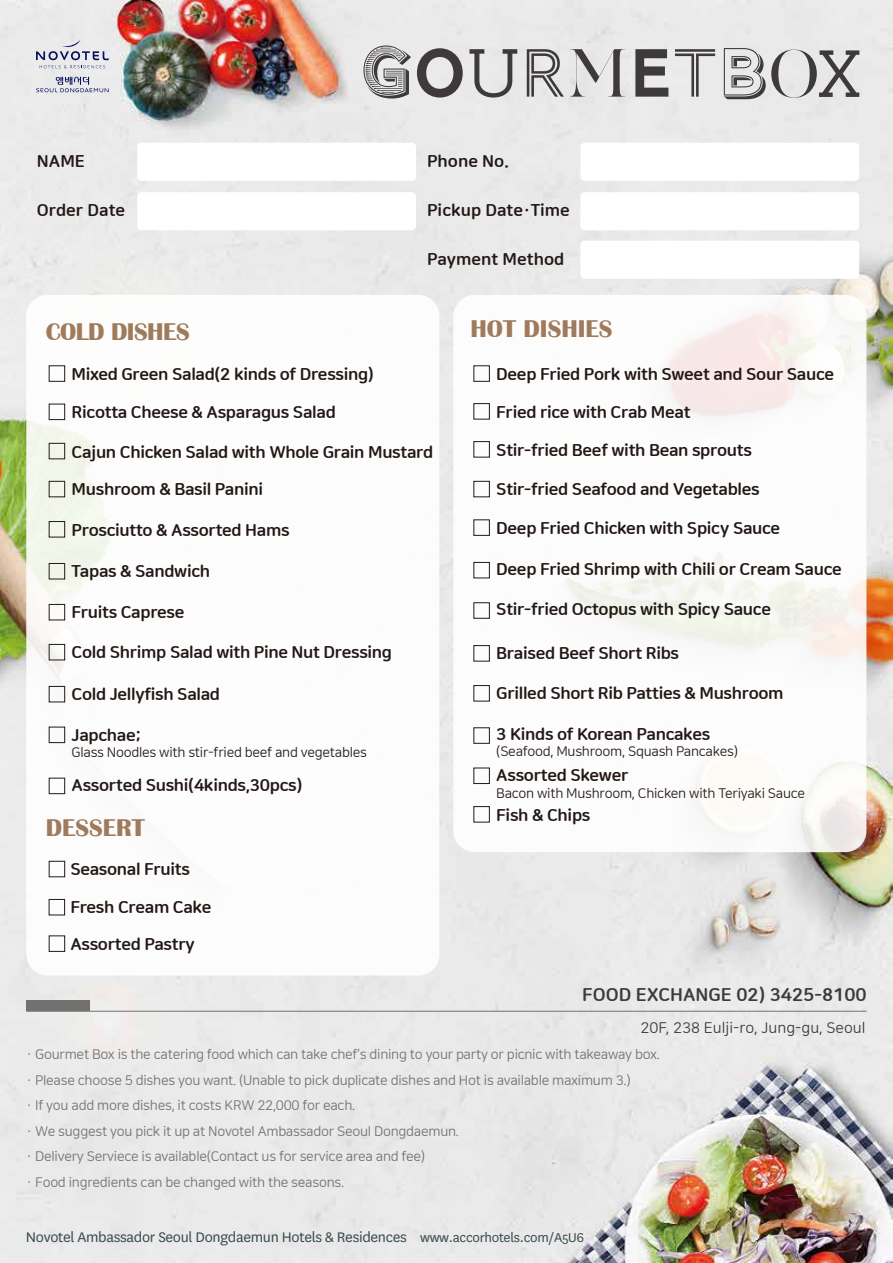
<style>
.page{position:relative;width:893px;height:1263px;background:#fff}
.page>*{position:absolute;margin:0;border:0;box-sizing:border-box;transform-origin:0 0}
.t1{font:300 69px "AW Conqueror Didot";color:#3e3a39}
.t2{font:700 24.9px "Britannic";color:#9f7b5c}
.t3{font:700 24.9px "Britannic";letter-spacing:-.02em;color:#9f7b5c}
.t4{font:18px "Nanum Square Round EB";color:#3e3a39}
.t5{font:16.65px "Nanum Square Round EB";letter-spacing:-.02em;color:#221815}
.t6{font:16.65px "Nanum Square Round EB";color:#221815}
.t7{font:16.2px "National";letter-spacing:-.02em;color:#374a4d}
.t8{font:15px "Nanum Square Round R";color:#3e3a39}
.t9{font:15px "National";letter-spacing:-.02em;color:#374a4d}
.t10{font:13.5px/25.5px "Nanum Square Round R";letter-spacing:-.02em;color:#727171}
.t11{font:13.5px "Nanum Square Round R";letter-spacing:-.02em;color:#221815}
.s1{font-family:"AW Conqueror Slab"}
</style>
<div class="page">
<img style="left:0;top:0;width:893px;height:1263px">
<div style="left:453px;top:295px;width:413px;height:557px;background:#fff;border-radius:21px"></div>
<div style="left:26px;top:295px;width:413px;height:680px;background:#fff;border-radius:21px"></div>
<svg style="left:363px;top:46px;width:48px;height:53px;background:#adabab"></svg>
<svg style="left:417px;top:48px;width:46px;height:50px;background:#989695"></svg>
<svg style="left:469px;top:49px;width:48px;height:49px;background:#bbbab9"></svg>
<svg style="left:527px;top:49px;width:37px;height:48px;background:#aaa8a8"></svg>
<svg style="left:570px;top:49px;width:55px;height:48px;background:#bebdbd"></svg>
<svg style="left:635px;top:49px;width:33px;height:48px;background:#7a7877"></svg>
<svg style="left:675px;top:49px;width:40px;height:48px;background:#c5c4c4"></svg>
<svg style="left:724px;top:48px;width:42px;height:51px;background:#b7b6b5"></svg>
<svg style="left:36px;top:77px;width:73px;height:15px"></svg>
<svg style="left:36px;top:40px;width:73px;height:29px;background:#cccdd8"></svg>
<div style="left:137px;top:143px;width:279px;height:38px;background:#fff;border-radius:4px"></div>
<div style="left:580px;top:143px;width:279px;height:38px;background:#fff;border-radius:4px"></div>
<div style="left:137px;top:192px;width:279px;height:38px;background:#fff;border-radius:4px"></div>
<div style="left:580px;top:192px;width:279px;height:38px;background:#fff;border-radius:4px"></div>
<div style="left:580px;top:241px;width:279px;height:38px;background:#fff;border-radius:4px"></div>
<hr style="left:26px;top:1011px;width:840px;height:1px;background:#727171">
<div style="left:26px;top:1000px;width:64px;height:10px;background:#727171"></div>
<div style="left:49px;top:365px;width:16px;height:17px;border:1px solid #221815"></div>
<div style="left:49px;top:404px;width:16px;height:16px;border:1px solid #221815"></div>
<div style="left:49px;top:443px;width:16px;height:16px;border:1px solid #221815"></div>
<div style="left:49px;top:861px;width:16px;height:16px;border:1px solid #221815"></div>
<div style="left:49px;top:899px;width:16px;height:16px;border:1px solid #221815"></div>
<div style="left:49px;top:935px;width:16px;height:17px;border:1px solid #221815"></div>
<div style="left:49px;top:481px;width:16px;height:16px;border:1px solid #221815"></div>
<div style="left:49px;top:521px;width:16px;height:16px;border:1px solid #221815"></div>
<div style="left:49px;top:563px;width:16px;height:16px;border:1px solid #221815"></div>
<div style="left:49px;top:604px;width:16px;height:16px;border:1px solid #221815"></div>
<div style="left:49px;top:644px;width:16px;height:16px;border:1px solid #221815"></div>
<div style="left:49px;top:686px;width:16px;height:16px;border:1px solid #221815"></div>
<div style="left:49px;top:727px;width:16px;height:16px;border:1px solid #221815"></div>
<div style="left:473px;top:365px;width:17px;height:17px;border:1px solid #221815"></div>
<div style="left:473px;top:403px;width:17px;height:16px;border:1px solid #221815"></div>
<div style="left:473px;top:441px;width:17px;height:16px;border:1px solid #221815"></div>
<div style="left:473px;top:481px;width:17px;height:16px;border:1px solid #221815"></div>
<div style="left:473px;top:519px;width:17px;height:17px;border:1px solid #221815"></div>
<div style="left:473px;top:562px;width:17px;height:16px;border:1px solid #221815"></div>
<div style="left:473px;top:602px;width:17px;height:17px;border:1px solid #221815"></div>
<div style="left:473px;top:645px;width:17px;height:16px;border:1px solid #221815"></div>
<div style="left:473px;top:685px;width:17px;height:16px;border:1px solid #221815"></div>
<div style="left:473px;top:727px;width:17px;height:17px;border:1px solid #221815"></div>
<div style="left:473px;top:768px;width:17px;height:16px;border:1px solid #221815"></div>
<div style="left:473px;top:806px;width:17px;height:16px;border:1px solid #221815"></div>
<div style="left:49px;top:778px;width:16px;height:16px;border:1px solid #221815"></div>
<p class="t5" style="left:37px;top:152px;width:50px">NAME</p>
<p class="t5" style="left:427px;top:152px;width:83px">Phone No.</p>
<p class="t6" style="left:37px;top:201px;width:90px">Order Date</p>
<p class="t6" style="left:427px;top:201px;width:144px">Pickup Date·Time</p>
<p class="t6" style="left:427px;top:250px;width:139px">Payment Method</p>
<h2 class="t3" style="left:46px;top:318px;width:145px">COLD DISHES</h2>
<h2 class="t2" style="left:470px;top:315px;width:144px">HOT DISHIES</h2>
<h1 class="t1" style="left:768px;top:21px;width:96px">O<span class="s1">X</span></h1>
<p class="t5" style="left:72px;top:365px;width:304px">Mixed Green Salad(2 kinds of Dressing)</p>
<p class="t5" style="left:72px;top:403px;width:266px">Ricotta Cheese &amp; Asparagus Salad</p>
<p class="t5" style="left:72px;top:443px;width:363px">Cajun Chicken Salad with Whole Grain Mustard</p>
<p class="t5" style="left:72px;top:480px;width:193px">Mushroom &amp; Basil Panini</p>
<p class="t5" style="left:72px;top:521px;width:220px">Prosciutto &amp; Assorted Hams</p>
<p class="t5" style="left:72px;top:563px;width:140px">Tapas &amp; Sandwich</p>
<p class="t5" style="left:72px;top:603px;width:114px">Fruits Caprese</p>
<p class="t5" style="left:72px;top:643px;width:322px">Cold Shrimp Salad with Pine Nut Dressing</p>
<p class="t5" style="left:72px;top:685px;width:150px">Cold Jellyfish Salad</p>
<p class="t5" style="left:72px;top:726px;width:71px">Japchae;</p>
<p class="t11" style="left:72px;top:745px;width:297px">Glass Noodles with stir-fried beef and vegetables</p>
<p class="t5" style="left:72px;top:776px;width:232px">Assorted Sushi(4kinds,30pcs)</p>
<h2 class="t2" style="left:46px;top:814px;width:101px">DESSERT</h2>
<p class="t5" style="left:70px;top:860px;width:121px">Seasonal Fruits</p>
<p class="t5" style="left:70px;top:898px;width:143px">Fresh Cream Cake</p>
<p class="t5" style="left:70px;top:935px;width:126px">Assorted Pastry</p>
<p class="t5" style="left:496px;top:365px;width:339px">Deep Fried Pork with Sweet and Sour Sauce</p>
<p class="t5" style="left:496px;top:403px;width:196px">Fried rice with Crab Meat</p>
<p class="t5" style="left:496px;top:441px;width:257px">Stir-fried Beef with Bean sprouts</p>
<p class="t5" style="left:496px;top:480px;width:265px">Stir-fried Seafood and Vegetables</p>
<p class="t5" style="left:496px;top:519px;width:285px">Deep Fried Chicken with Spicy Sauce</p>
<p class="t5" style="left:496px;top:560px;width:347px">Deep Fried Shrimp with Chili or Cream Sauce</p>
<p class="t5" style="left:496px;top:600px;width:276px">Stir-fried Octopus with Spicy Sauce</p>
<p class="t5" style="left:496px;top:644px;width:184px">Braised Beef Short Ribs</p>
<p class="t5" style="left:496px;top:684px;width:289px">Grilled Short Rib Patties &amp; Mushroom</p>
<p class="t5" style="left:496px;top:725px;width:215px">3 Kinds of Korean Pancakes</p>
<p class="t11" style="left:496px;top:744px;width:243px">(Seafood, Mushroom, Squash Pancakes)</p>
<p class="t5" style="left:496px;top:766px;width:134px">Assorted Skewer</p>
<p class="t11" style="left:496px;top:786px;width:310px">Bacon with Mushroom, Chicken with Teriyaki Sauce</p>
<p class="t5" style="left:496px;top:806px;width:96px">Fish &amp; Chips</p>
<p class="t4" style="left:582px;top:985px;width:286px">FOOD EXCHANGE 02) 3425-8100</p>
<p class="t8" style="left:640px;top:1020px;width:226px">20F, 238 Eulji-ro, Jung-gu, Seoul</p>
<p class="t10" style="left:26px;top:1042px;width:635px">· Gourmet Box is the catering food which can take chef’s dining to your party or picnic with takeaway box. · Please choose 5 dishes you want. (Unable to pick duplicate dishes and Hot is available maximum 3.)<br>· If you add more dishes, it costs KRW 22,000 for each.<br>· We suggest you pick it up at Novotel Ambassador Seoul Dongdaemun.<br>· Delivery Serviece is available(Contact us for service area and fee)<br>· Food ingredients can be changed with the seasons.</p>
<p class="t7" style="left:26px;top:1227px;width:382px">Novotel Ambassador Seoul Dongdaemun Hotels &amp; Residences</p>
<p class="t9" style="left:420px;top:1228px;width:166px">www.accorhotels.com/A5U6</p>
</div>
